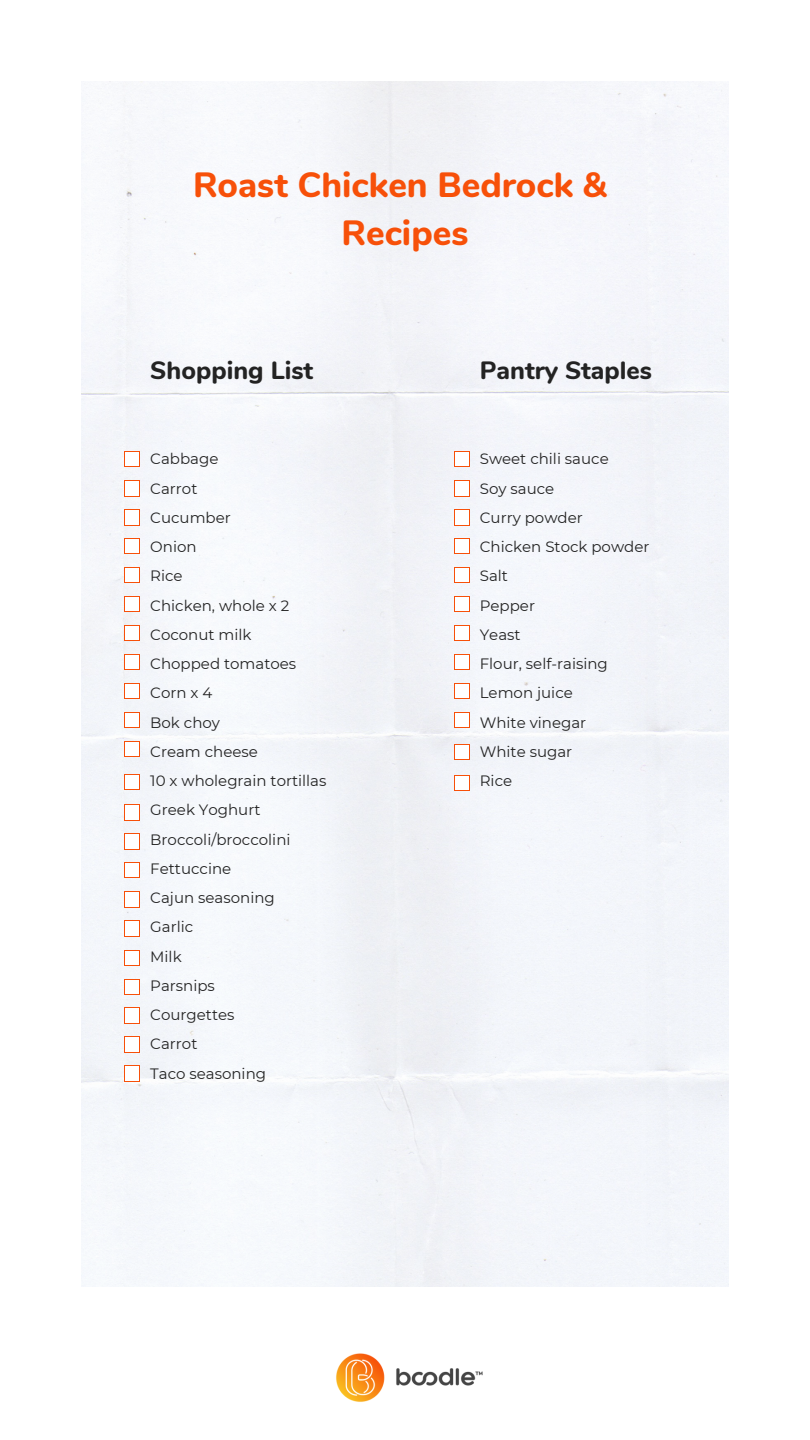
<style>
.page{position:relative;width:810px;height:1440px;background:#fff}
.page>*{position:absolute;margin:0;border:0;box-sizing:border-box;transform-origin:0 0}
.t1{font:800 35px "Nunito";color:#f75009}
.t2{font:800 25px "Nunito";color:#232323}
.t3{font:15px "Montserrat";color:#232323}
</style>
<div class="page">
<div style="left:81px;top:81px;width:648px;height:1205px;background:#f4f6fa"></div>
<img style="left:336px;top:1353px;width:147px;height:49px">
<svg style="left:124px;top:451px;width:17px;height:17px"></svg>
<svg style="left:124px;top:481px;width:17px;height:16px"></svg>
<svg style="left:124px;top:510px;width:17px;height:16px"></svg>
<svg style="left:124px;top:538px;width:17px;height:17px"></svg>
<svg style="left:124px;top:567px;width:17px;height:17px"></svg>
<svg style="left:124px;top:596px;width:17px;height:17px"></svg>
<svg style="left:124px;top:625px;width:17px;height:16px"></svg>
<svg style="left:124px;top:654px;width:17px;height:16px"></svg>
<svg style="left:124px;top:683px;width:17px;height:16px"></svg>
<svg style="left:124px;top:741px;width:17px;height:16px"></svg>
<svg style="left:124px;top:774px;width:17px;height:17px"></svg>
<svg style="left:124px;top:805px;width:17px;height:16px"></svg>
<svg style="left:124px;top:834px;width:17px;height:16px"></svg>
<svg style="left:124px;top:892px;width:17px;height:16px"></svg>
<svg style="left:124px;top:950px;width:17px;height:16px"></svg>
<svg style="left:124px;top:979px;width:17px;height:16px"></svg>
<svg style="left:124px;top:1008px;width:17px;height:16px"></svg>
<svg style="left:124px;top:1037px;width:17px;height:16px"></svg>
<svg style="left:454px;top:451px;width:17px;height:17px"></svg>
<svg style="left:454px;top:481px;width:17px;height:16px"></svg>
<svg style="left:454px;top:510px;width:17px;height:16px"></svg>
<svg style="left:454px;top:538px;width:17px;height:17px"></svg>
<svg style="left:454px;top:567px;width:17px;height:17px"></svg>
<svg style="left:454px;top:596px;width:17px;height:17px"></svg>
<svg style="left:454px;top:625px;width:17px;height:16px"></svg>
<svg style="left:454px;top:654px;width:17px;height:16px"></svg>
<svg style="left:454px;top:683px;width:17px;height:16px"></svg>
<svg style="left:454px;top:712px;width:17px;height:17px"></svg>
<svg style="left:454px;top:744px;width:17px;height:16px"></svg>
<svg style="left:124px;top:712px;width:17px;height:17px"></svg>
<svg style="left:124px;top:862px;width:17px;height:17px"></svg>
<svg style="left:124px;top:921px;width:17px;height:16px"></svg>
<svg style="left:124px;top:1066px;width:17px;height:16px"></svg>
<svg style="left:454px;top:775px;width:17px;height:17px"></svg>
<p class="t1" style="left:193px;top:161px;width:416px">Roast Chicken Bedrock &amp;</p>
<p class="t1" style="left:342px;top:210px;width:128px">Recipes</p>
<p class="t2" style="left:150px;top:353px;width:165px">Shopping List</p>
<p class="t2" style="left:480px;top:353px;width:174px">Pantry Staples</p>
<p class="t3" style="left:150px;top:450px;width:70px">Cabbage</p>
<p class="t3" style="left:150px;top:479px;width:49px">Carrot</p>
<p class="t3" style="left:150px;top:508px;width:82px">Cucumber</p>
<p class="t3" style="left:150px;top:538px;width:48px">Onion</p>
<p class="t3" style="left:150px;top:567px;width:34px">Rice</p>
<p class="t3" style="left:150px;top:596px;width:140px">Chicken, whole x 2</p>
<p class="t3" style="left:150px;top:625px;width:103px">Coconut milk</p>
<p class="t3" style="left:150px;top:655px;width:147px">Chopped tomatoes</p>
<p class="t3" style="left:150px;top:684px;width:64px">Corn x 4</p>
<p class="t3" style="left:150px;top:713px;width:71px">Bok choy</p>
<p class="t3" style="left:150px;top:742px;width:109px">Cream cheese</p>
<p class="t3" style="left:150px;top:772px;width:178px">10 x wholegrain tortillas</p>
<p class="t3" style="left:150px;top:801px;width:112px">Greek Yoghurt</p>
<p class="t3" style="left:150px;top:830px;width:142px">Broccoli/broccolini</p>
<p class="t3" style="left:150px;top:859px;width:82px">Fettuccine</p>
<p class="t3" style="left:150px;top:889px;width:126px">Cajun seasoning</p>
<p class="t3" style="left:150px;top:918px;width:44px">Garlic</p>
<p class="t3" style="left:150px;top:947px;width:33px">Milk</p>
<p class="t3" style="left:150px;top:976px;width:66px">Parsnips</p>
<p class="t3" style="left:150px;top:1006px;width:86px">Courgettes</p>
<p class="t3" style="left:150px;top:1035px;width:49px">Carrot</p>
<p class="t3" style="left:150px;top:1064px;width:117px">Taco seasoning</p>
<p class="t3" style="left:480px;top:450px;width:130px">Sweet chili sauce</p>
<p class="t3" style="left:480px;top:479px;width:76px">Soy sauce</p>
<p class="t3" style="left:480px;top:508px;width:104px">Curry powder</p>
<p class="t3" style="left:480px;top:538px;width:171px">Chicken Stock powder</p>
<p class="t3" style="left:480px;top:567px;width:30px">Salt</p>
<p class="t3" style="left:480px;top:596px;width:57px">Pepper</p>
<p class="t3" style="left:480px;top:625px;width:42px">Yeast</p>
<p class="t3" style="left:480px;top:655px;width:130px">Flour, self-raising</p>
<p class="t3" style="left:480px;top:684px;width:95px">Lemon juice</p>
<p class="t3" style="left:480px;top:713px;width:108px">White vinegar</p>
<p class="t3" style="left:480px;top:742px;width:94px">White sugar</p>
<p class="t3" style="left:480px;top:772px;width:34px">Rice</p>
</div>
